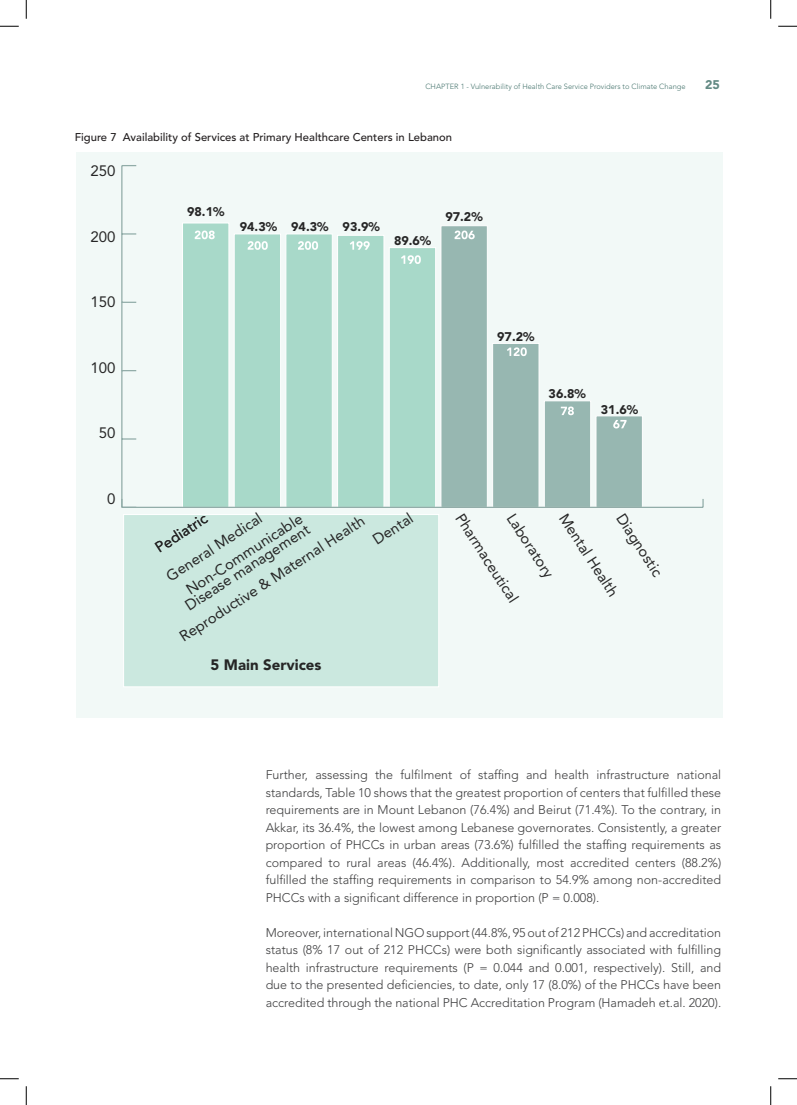
<style>
.page{position:relative;width:797px;height:1105px;background:#fff}
.page>*{position:absolute;margin:0;border:0;box-sizing:border-box;transform-origin:0 0}
.t1{font:15px "Avenir LT Std";color:#262626}
.t2{font:900 15px "Avenir LT Std";color:#262626}
.BODY_COPY-_Grey{font:300 12.5px/17.5px "Avenir LT Std";color:#3e3e3f;text-align:justify}
.t3{font:900 12.5px "Avenir LT Std";color:#262626}
.t4{font:900 12.5px "Avenir LT Std";color:#638a84}
.FIGUREs{font:500 11.25px "Avenir LT Std";color:#231f20}
.t5{font:300 7.5px "Avenir LT Std";color:#47756e}
</style>
<div class="page">
<div style="left:76px;top:152px;width:646px;height:565px;background:#f2f9f7"></div>
<div style="left:123px;top:514px;width:316px;height:173px;background:#cbe8df;border:1px solid #fff"></div>
<hr style="left:121px;top:166px;width:1px;height:341px;background:#91aca8">
<svg style="left:122px;top:438px;width:14px;height:2px"></svg>
<svg style="left:122px;top:370px;width:14px;height:1px"></svg>
<svg style="left:122px;top:302px;width:14px;height:1px"></svg>
<svg style="left:122px;top:233px;width:14px;height:2px"></svg>
<svg style="left:122px;top:165px;width:14px;height:1px"></svg>
<div style="left:595px;top:416px;width:47px;height:92px;background:#97b7b1;border:1px solid #fff"></div>
<div style="left:544px;top:400px;width:47px;height:108px;background:#97b7b1;border:1px solid #fff"></div>
<div style="left:492px;top:343px;width:47px;height:165px;background:#97b7b1;border:1px solid #fff"></div>
<div style="left:440px;top:225px;width:47px;height:283px;background:#97b7b1;border:1px solid #fff"></div>
<div style="left:389px;top:247px;width:47px;height:261px;background:#a8d9c9;border:1px solid #fff"></div>
<div style="left:337px;top:235px;width:47px;height:273px;background:#a8d9c9;border:1px solid #fff"></div>
<div style="left:285px;top:234px;width:47px;height:274px;background:#a8d9c9;border:1px solid #fff"></div>
<div style="left:234px;top:234px;width:47px;height:274px;background:#a8d9c9;border:1px solid #fff"></div>
<div style="left:182px;top:223px;width:47px;height:285px;background:#a8d9c9;border:1px solid #fff"></div>
<svg style="left:195px;top:231px;width:20px;height:8px"></svg>
<svg style="left:248px;top:241px;width:20px;height:9px"></svg>
<svg style="left:298px;top:241px;width:20px;height:9px"></svg>
<svg style="left:350px;top:241px;width:20px;height:9px"></svg>
<svg style="left:401px;top:255px;width:20px;height:9px"></svg>
<svg style="left:454px;top:231px;width:20px;height:8px"></svg>
<svg style="left:507px;top:347px;width:20px;height:9px"></svg>
<svg style="left:561px;top:406px;width:13px;height:9px"></svg>
<svg style="left:613px;top:420px;width:13px;height:8px"></svg>
<hr style="left:122px;top:507px;width:581px;height:1px;background:#91aca8">
<svg style="left:121px;top:499px;width:15px;height:9px"></svg>
<svg style="left:0;top:25px;width:19px;height:2px"></svg>
<svg style="left:778px;top:25px;width:19px;height:2px"></svg>
<svg style="left:0;top:1078px;width:19px;height:1px"></svg>
<svg style="left:778px;top:1078px;width:19px;height:1px"></svg>
<svg style="left:25px;top:0;width:2px;height:19px"></svg>
<svg style="left:25px;top:1086px;width:2px;height:19px"></svg>
<svg style="left:770px;top:0;width:1px;height:19px"></svg>
<svg style="left:770px;top:1086px;width:1px;height:19px"></svg>
<p class="t5" style="left:425px;top:82px;width:262px">CHAPTER 1 - Vulnerability of Health Care Service Providers to Climate Change</p>
<p class="t4" style="left:705px;top:77px;width:16px">25</p>
<p class="FIGUREs" style="left:75px;top:131px;width:379px">Figure 7 Availability of Services at Primary Healthcare Centers in Lebanon</p>
<p class="t1" style="left:91px;top:162px;width:27px">250</p>
<p class="t1" style="left:91px;top:228px;width:27px">200</p>
<p class="t1" style="left:91px;top:293px;width:27px">150</p>
<p class="t1" style="left:91px;top:359px;width:27px">100</p>
<p class="t1" style="left:99px;top:424px;width:18px">50</p>
<p class="t1" style="left:107px;top:490px;width:10px">0</p>
<p class="t3" style="left:187px;top:204px;width:39px">98.1%</p>
<p class="t3" style="left:240px;top:219px;width:39px">94.3%</p>
<p class="t3" style="left:291px;top:219px;width:39px">94.3%</p>
<p class="t3" style="left:342px;top:219px;width:39px">93.9%</p>
<p class="t3" style="left:394px;top:233px;width:39px">89.6%</p>
<p class="t3" style="left:445px;top:209px;width:39px">97.2%</p>
<p class="t3" style="left:497px;top:329px;width:39px">97.2%</p>
<p class="t3" style="left:548px;top:386px;width:39px">36.8%</p>
<p class="t3" style="left:601px;top:402px;width:39px">31.6%</p>
<p class="t1" style="left:163px;top:570px;width:112px;rotate:-33deg">General Medical</p>
<p class="t1" style="left:152px;top:542px;width:61px;rotate:-33deg">Pediatric</p>
<p class="t1" style="left:369px;top:534px;width:46px;rotate:-33deg">Dental</p>
<p class="t1" style="left:466px;top:510px;width:104px;rotate:57deg">Pharmaceutical</p>
<p class="t1" style="left:627px;top:510px;width:73px;rotate:57deg">Diagnostic</p>
<p class="t1" style="left:518px;top:510px;width:75px;rotate:57deg">Laboratory</p>
<p class="t1" style="left:570px;top:510px;width:97px;rotate:57deg">Mental Health</p>
<p class="t1" style="left:176px;top:630px;width:219px;rotate:-33deg">Reproductive &amp; Maternal Health</p>
<p class="t1" style="left:183px;top:583px;width:137px;rotate:-33deg">Non-Communicable</p>
<p class="t1" style="left:182px;top:599px;width:147px;rotate:-33deg">Disease management</p>
<p class="t2" style="left:211px;top:656px;width:112px">5 Main Services</p>
<p class="BODY_COPY-_Grey" style="left:266px;top:766px;width:457px">Further, assessing the fulfilment of staffing and health infrastructure national standards, Table 10 shows that the greatest proportion of centers that fulfilled these requirements are in Mount Lebanon (76.4%) and Beirut (71.4%). To the contrary, in Akkar, its 36.4%, the lowest among Lebanese governorates. Consistently, a greater proportion of PHCCs in urban areas (73.6%) fulfilled the staffing requirements as compared to rural areas (46.4%). Additionally, most accredited centers (88.2%) fulfilled the staffing requirements in comparison to 54.9% among non-accredited PHCCs with a significant difference in proportion (P = 0.008).</p>
<p class="BODY_COPY-_Grey" style="left:266px;top:924px;width:457px">Moreover, international NGO support (44.8%, 95 out of 212 PHCCs) and accreditation status (8% 17 out of 212 PHCCs) were both significantly associated with fulfilling health infrastructure requirements (P = 0.044 and 0.001, respectively). Still, and due to the presented deficiencies, to date, only 17 (8.0%) of the PHCCs have been accredited through the national PHC Accreditation Program (Hamadeh et.al. 2020).</p>
</div>
